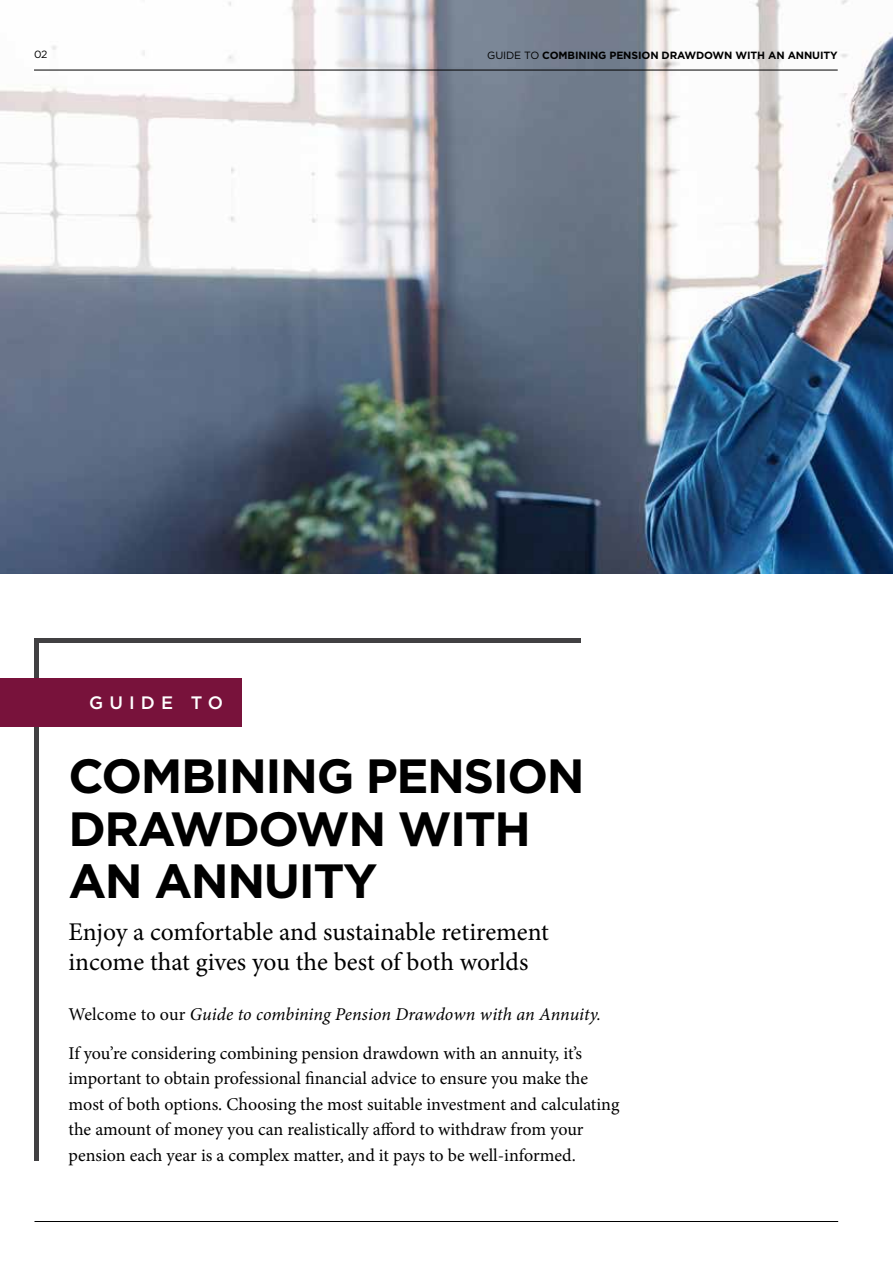
<style>
.page{position:relative;width:893px;height:1263px;background:#fff}
.page>*{position:absolute;margin:0;border:0;box-sizing:border-box;transform-origin:0 0}
.t1{font:700 48px/52.5px "Gotham HTF";letter-spacing:-.03em;color:#000}
.t2{font:25.5px/30px "Minion Pro";letter-spacing:-.005em;color:#000}
.t3{font:18px/25.5px "Minion Pro";letter-spacing:-.005em;color:#000}
.t4{font:italic 18px "Minion Pro";color:#000}
.t5{font:500 18px "Gotham HTF";letter-spacing:.34em;color:#fff}
.t6{font:700 10.5px "Gotham HTF";letter-spacing:-.01em;color:#000}
.t7{font:10.5px "Gotham HTF";color:#000}
.s1{font-weight:400}
.s2{font-style:normal}
</style>
<div class="page">
<img style="left:0;top:0;width:893px;height:574px">
<hr style="left:34px;top:70px;width:804px;height:1px;background:#000">
<hr style="left:34px;top:1221px;width:804px;height:1px;background:#000">
<div style="left:34px;top:638px;width:5px;height:522px;background:#414042"></div>
<hr style="left:34px;top:638px;width:547px;height:4px;background:#414042">
<div style="left:0;top:679px;width:242px;height:48px;background:#78123b"></div>
<p class="t7" style="left:34px;top:49px;width:15px">02</p>
<p class="t6" style="left:487px;top:49px;width:352px"><span class="s1">GUIDE TO</span> COMBINING PENSION DRAWDOWN WITH AN ANNUITY</p>
<p class="t5" style="left:89px;top:693px;width:136px">GUIDE TO</p>
<h1 class="t1" style="left:68px;top:749px;width:518px">COMBINING PENSION<br>DRAWDOWN WITH<br>AN ANNUITY</h1>
<h2 class="t2" style="left:68px;top:917px;width:482px">Enjoy a comfortable and sustainable retirement income that gives you the best of both worlds</h2>
<p class="t4" style="left:68px;top:1002px;width:534px"><span class="s2">Welcome to our</span> Guide to combining Pension Drawdown with an Annuity.</p>
<p class="t3" style="left:68px;top:1040px;width:552px">If you’re considering combining pension drawdown with an annuity, it’s important to obtain professional financial advice to ensure you make the most of both options. Choosing the most suitable investment and calculating the amount of money you can realistically afford to withdraw from your pension each year is a complex matter, and it pays to be well-informed.</p>
</div>
